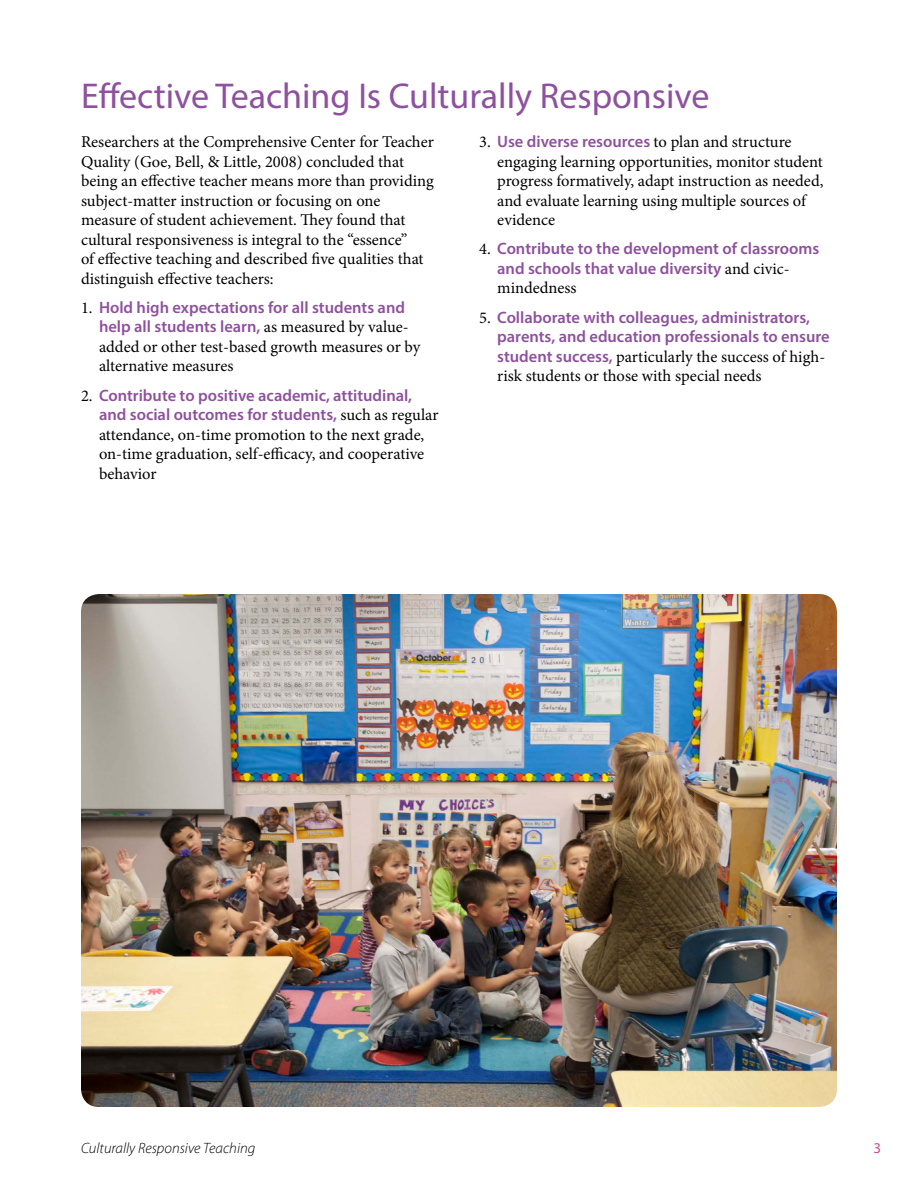
<style>
.page{position:relative;width:918px;height:1188px;background:#fff}
.page>*{position:absolute;margin:0;border:0;box-sizing:border-box;transform-origin:0 0}
.t1{font:36px "Myriad Pro";color:#8e509f}
.t2{font:16.5px/19.5px "Minion Pro";color:#000}
.t3{font:600 16.5px/19.5px "Myriad Pro";color:#8e509f}
.t4{font:italic 300 15px "Myriad Pro";color:#000}
.t5{font:15px "Myriad Pro";color:#c65093}
.s1{font-family:"Myriad Pro";font-weight:600;color:#8e509f}
.s2{font-family:"Minion Pro";font-weight:400;color:#000}
</style>
<div class="page">
<img style="left:81px;top:594px;width:756px;height:513px">
<h1 class="t1" style="left:81px;top:74px;width:630px">Effective Teaching Is Culturally Responsive</h1>
<p class="t2" style="left:81px;top:132px;width:354px">Researchers at the Comprehensive Center for Teacher Quality (Goe, Bell, &amp; Little, 2008) concluded that being an effective teacher means more than providing subject-matter instruction or focusing on one measure of student achievement. They found that cultural responsiveness is integral to the “essence”<br>of effective teaching and described five qualities that distinguish effective teachers:</p>
<p class="t2" style="left:99px;top:298px;width:323px;text-indent:-18px">1. <span class="s1">Hold high expectations for all students and help all students learn,</span> as measured by value&shy;added or other test-based growth measures or by alternative measures</p>
<p class="t2" style="left:99px;top:386px;width:341px;text-indent:-18px">2. <span class="s1">Contribute to positive academic, attitudinal, and social outcomes for students,</span> such as regular attendance, on-time promotion to the next grade, on-time graduation, self-efficacy, and cooperative behavior</p>
<p class="t2" style="left:497px;top:132px;width:328px;text-indent:-18px">3. <span class="s1">Use diverse resources</span> to plan and structure engaging learning opportunities, monitor student progress formatively, adapt instruction as needed, and evaluate learning using multiple sources of evidence</p>
<p class="t3" style="left:497px;top:239px;width:324px;text-indent:-18px"><span class="s2">4.</span> Contribute to the development of classrooms and schools that value diversity <span class="s2">and civic&shy;mindedness</span></p>
<p class="t3" style="left:497px;top:307px;width:334px;text-indent:-18px"><span class="s2">5.</span> Collaborate with colleagues, administrators, parents, and education professionals to ensure student success, <span class="s2">particularly the success of high&shy;risk students or those with special needs</span></p>
<p class="t4" style="left:81px;top:1139px;width:176px">Culturally Responsive Teaching</p>
<p class="t5" style="left:874px;top:1139px;width:9px">3</p>
</div>
